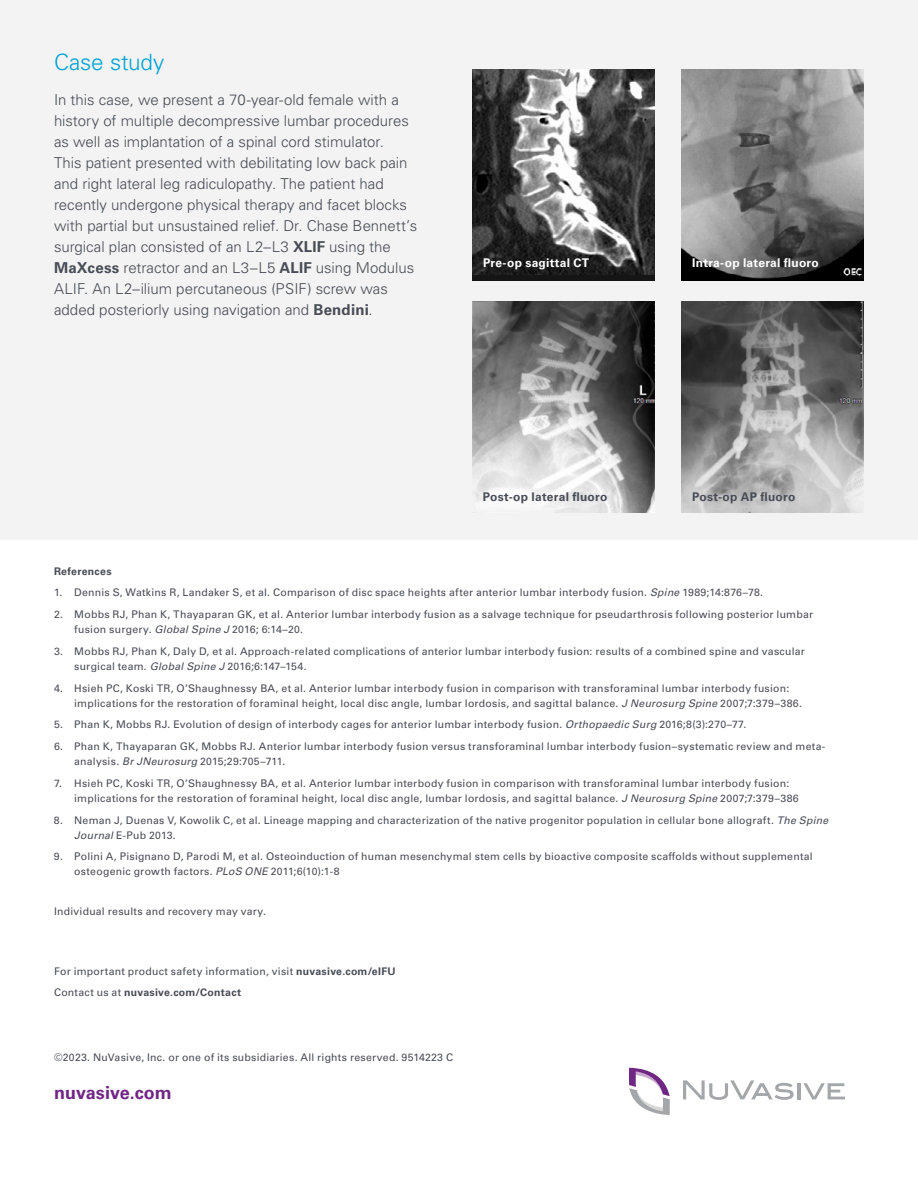
<style>
.page{position:relative;width:918px;height:1188px;background:#fff}
.page>*{position:absolute;margin:0;border:0;box-sizing:border-box;transform-origin:0 0}
.t1{font:300 22.5px "Univers LT Pro 45";letter-spacing:-.01em;color:#00a3d8}
.t2{font:700 18px "Univers LT Pro 65";letter-spacing:.005em;color:#702784}
.t3{font:300 15px/21px "Univers LT Pro 45";color:#474c55}
.t4{font:700 12px "Univers LT Pro 65";letter-spacing:.02em;color:#fff}
.t5{font:700 12px "Univers LT Pro 65";letter-spacing:.02em;color:#474c55}
.t6{font:10.5px/15px "Univers LT Pro 55 Roman";letter-spacing:.02em;color:#474c55}
.t7{font:700 10.5px "Univers LT Pro 65";letter-spacing:.03em;color:#474c55}
.s1{font-family:"Univers LT Pro 65";font-weight:700}
.s2{font-family:"Univers LT Pro 55";font-style:italic}
.s3{font-family:"Univers LT Pro 55 Roman";font-weight:400}
</style>
<div class="page">
<svg style="left:683px;top:1080px;width:111px;height:20px"></svg>
<hr style="left:798px;top:1083px;width:3px;height:16px;background:#a3a7a9">
<svg style="left:803px;top:1083px;width:42px;height:16px"></svg>
<svg style="left:629px;top:1068px;width:41px;height:47px"></svg>
<div style="left:0;top:0;width:918px;height:540px;background:#f2f3f2"></div>
<img style="left:682px;top:69px;width:182px;height:212px">
<div style="left:472px;top:69px;width:183px;height:212px;background:#151515"></div>
<img style="left:472px;top:69px;width:183px;height:206px">
<img style="left:472px;top:301px;width:183px;height:211px">
<img style="left:682px;top:301px;width:182px;height:211px">
<h1 class="t1" style="left:54px;top:48px;width:112px">Case study</h1>
<p class="t3" style="left:54px;top:89px;width:365px">In this case, we present a 70-year-old female with a history of multiple decompressive lumbar procedures as well as implantation of a spinal cord stimulator.<br>This patient presented with debilitating low back pain and right lateral leg radiculopathy. The patient had recently undergone physical therapy and facet blocks with partial but unsustained relief. Dr. Chase Bennett’s surgical plan consisted of an L2–L3 <span class="s1">XLIF</span> using the <span class="s1">MaXcess</span> retractor and an L3–L5 <span class="s1">ALIF</span> using Modulus ALIF. An L2–ilium percutaneous (PSIF) screw was added posteriorly using navigation and <span class="s1">Bendini</span>.</p>
<p class="t4" style="left:483px;top:255px;width:108px">Pre-op sagittal CT</p>
<p class="t5" style="left:483px;top:488px;width:126px">Post-op lateral fluoro</p>
<p class="t4" style="left:692px;top:255px;width:128px">Intra-op lateral fluoro</p>
<p class="t5" style="left:692px;top:488px;width:105px">Post-op AP fluoro</p>
<p class="t7" style="left:54px;top:564px;width:59px">References</p>
<p class="t6" style="left:54px;top:585px;width:711px">1. Dennis S, Watkins R, Landaker S, et al. Comparison of disc space heights after anterior lumbar interbody fusion. <span class="s2">Spine</span> 1989;14:876–78.</p>
<p class="t6" style="left:74px;top:606px;width:740px;text-indent:-20px">2. Mobbs RJ, Phan K, Thayaparan GK, et al. Anterior lumbar interbody fusion as a salvage technique for pseudarthrosis following posterior lumbar fusion surgery. <span class="s2">Global Spine J</span> 2016; 6:14–20.</p>
<p class="t6" style="left:74px;top:643px;width:732px;text-indent:-20px">3. Mobbs RJ, Phan K, Daly D, et al. Approach-related complications of anterior lumbar interbody fusion: results of a combined spine and vascular surgical team. <span class="s2">Global Spine J</span> 2016;6:147–154.</p>
<p class="t6" style="left:74px;top:680px;width:729px;text-indent:-20px">4. Hsieh PC, Koski TR, O’Shaughnessy BA, et al. Anterior lumbar interbody fusion in comparison with transforaminal lumbar interbody fusion: implications for the restoration of foraminal height, local disc angle, lumbar lordosis, and sagittal balance. <span class="s2">J Neurosurg Spine</span> 2007;7:379–386.</p>
<p class="t6" style="left:54px;top:717px;width:694px">5. Phan K, Mobbs RJ. Evolution of design of interbody cages for anterior lumbar interbody fusion. <span class="s2">Orthopaedic Surg</span> 2016;8(3):270–77.</p>
<p class="t6" style="left:74px;top:738px;width:753px;text-indent:-20px">6. Phan K, Thayaparan GK, Mobbs RJ. Anterior lumbar interbody fusion versus transforaminal lumbar interbody fusion–systematic review and meta&shy;analysis. <span class="s2">Br JNeurosurg</span> 2015;29:705–711.</p>
<p class="t6" style="left:74px;top:775px;width:726px;text-indent:-20px">7. Hsieh PC, Koski TR, O’Shaughnessy BA, et al. Anterior lumbar interbody fusion in comparison with transforaminal lumbar interbody fusion: implications for the restoration of foraminal height, local disc angle, lumbar lordosis, and sagittal balance. <span class="s2">J Neurosurg Spine</span> 2007;7:379–386</p>
<p class="t6" style="left:74px;top:812px;width:756px;text-indent:-20px">8. Neman J, Duenas V, Kowolik C, et al. Lineage mapping and characterization of the native progenitor population in cellular bone allograft. <span class="s2">The Spine<br>Journal</span> E-Pub 2013.</p>
<p class="t6" style="left:74px;top:849px;width:740px;text-indent:-20px">9. Polini A, Pisignano D, Parodi M, et al. Osteoinduction of human mesenchymal stem cells by bioactive composite scaffolds without supplemental osteogenic growth factors. <span class="s2">PLoS ONE</span> 2011;6(10):1-8</p>
<p class="t6" style="left:54px;top:903px;width:213px">Individual results and recovery may vary.</p>
<p class="t6" style="left:54px;top:964px;width:343px">For important product safety information, visit <span class="s1">nuvasive.com/eIFU</span></p>
<p class="t7" style="left:54px;top:984px;width:189px"><span class="s3">Contact us at</span> nuvasive.com/Contact</p>
<p class="t6" style="left:54px;top:1049px;width:401px">©2023. NuVasive, Inc. or one of its subsidiaries. All rights reserved. 9514223 C</p>
<h2 class="t2" style="left:54px;top:1080px;width:119px">nuvasive.com</h2>
</div>
